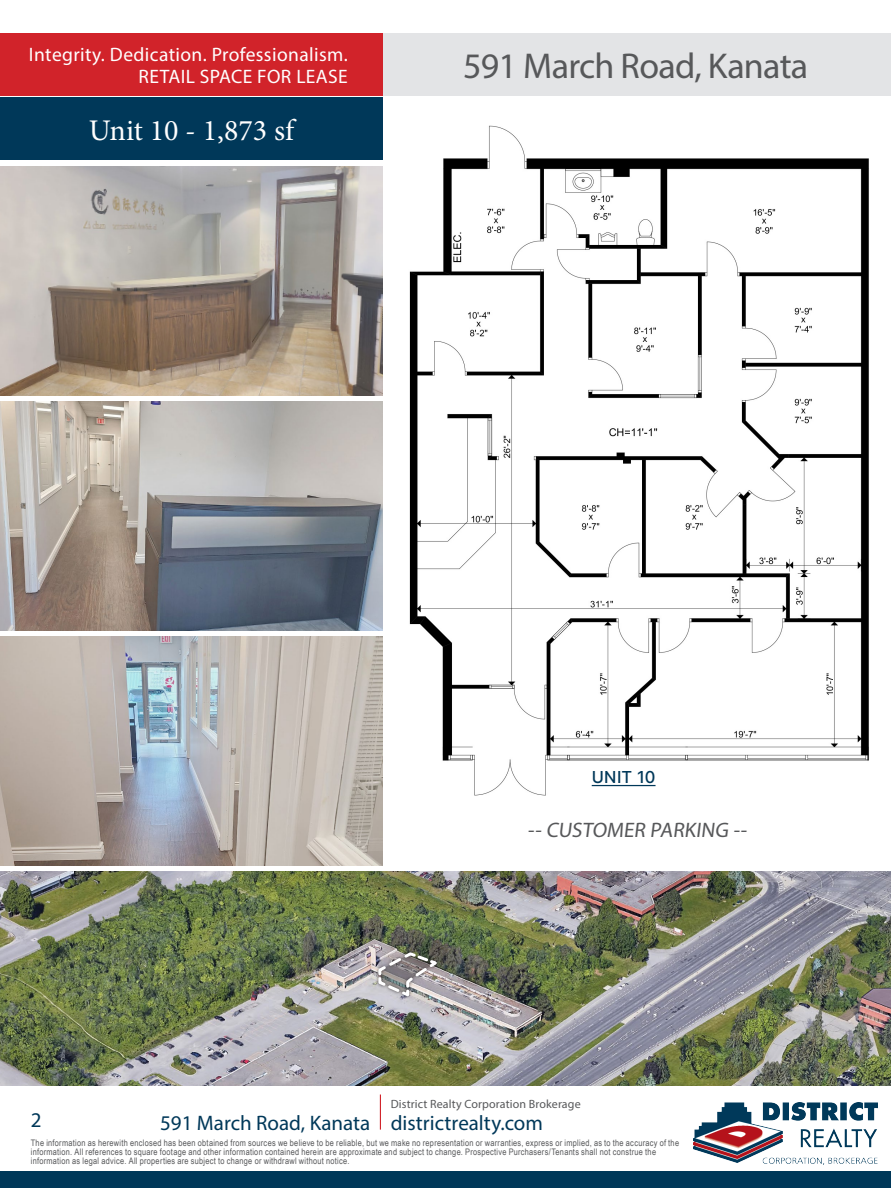
<style>
.page{position:relative;width:891px;height:1188px;background:#fff}
.page>*{position:absolute;margin:0;border:0;box-sizing:border-box;transform-origin:0 0}
.t1{font:36px "Myriad Pro";letter-spacing:-.02em;color:#57585a}
.t2{font:30px "Minion Pro";color:#fff}
.t3{font:21px "Myriad Pro";color:#003859}
.Body_Copy{font:21px "Myriad Pro";color:#57585a}
.t4{font:19.5px/22.5px "Myriad Pro";letter-spacing:.02em;color:#fff;text-align:right}
.Body_Copy-2{font:16.5px "Inter";letter-spacing:.015em;color:#003859}
.t5{font:12px "Myriad Pro";letter-spacing:.01em;color:#57585a}
.t6{font:9px/9px "Arial Narrow";letter-spacing:.03em;color:#57585a}
</style>
<div class="page">
<div style="left:235px;top:33px;width:656px;height:63px;background:#dddee0"></div>
<div style="left:0;top:33px;width:383px;height:63px;background:#d1232a"></div>
<div style="left:0;top:98px;width:383px;height:62px;background:#003859"></div>
<img style="left:694px;top:1102px;width:183px;height:62px">
<hr style="left:380px;top:1095px;width:1px;height:35px;background:#d1232a">
<div style="left:0;top:1171px;width:891px;height:17px;background:#003859"></div>
<img style="left:409px;top:125px;width:460px;height:671px">
<hr style="left:592px;top:785px;width:64px;height:1px;background:#003859">
<img style="left:0;top:166px;width:383px;height:230px">
<img style="left:0;top:401px;width:383px;height:230px">
<img style="left:0;top:636px;width:383px;height:230px">
<img style="left:0;top:871px;width:891px;height:214px">
<div style="left:375px;top:949px;width:65px;height:51px;background:#231f20;opacity:.75"></div>
<svg style="left:377px;top:951px;width:61px;height:48px;background:#a39fa1"></svg>
<h3 class="t4" style="left:29px;top:42px;width:321px">Integrity. Dedication. Professionalism.<br>RETAIL SPACE FOR LEASE</h3>
<p class="t2" style="left:89px;top:110px;width:207px">Unit 10 - 1,873 sf</p>
<h1 class="t1" style="left:463px;top:44px;width:347px">591 March Road, Kanata</h1>
<p class="Body_Copy-2" style="left:592px;top:765px;width:65px">UNIT 10</p>
<p class="Body_Copy" style="left:528px;top:817px;width:224px">-- CUSTOMER PARKING --</p>
<h3 class="t3" style="left:31px;top:1107px;width:12px">2</h3>
<h3 class="t3" style="left:160px;top:1110px;width:212px">591 March Road, Kanata</h3>
<h3 class="t5" style="left:391px;top:1096px;width:191px">District Realty Corporation Brokerage</h3>
<h3 class="t3" style="left:391px;top:1110px;width:154px">districtrealty.com</h3>
<p class="t6" style="left:31px;top:1138px;width:650px">The information as herewith enclosed has been obtained from sources we believe to be reliable, but we make no representation or warranties, express or implied, as to the accuracy of the information. All references to square footage and other information contained herein are approximate and subject to change. Prospective Purchasers/Tenants shall not construe the information as legal advice. All properties are subject to change or withdrawl without notice.</p>
</div>
